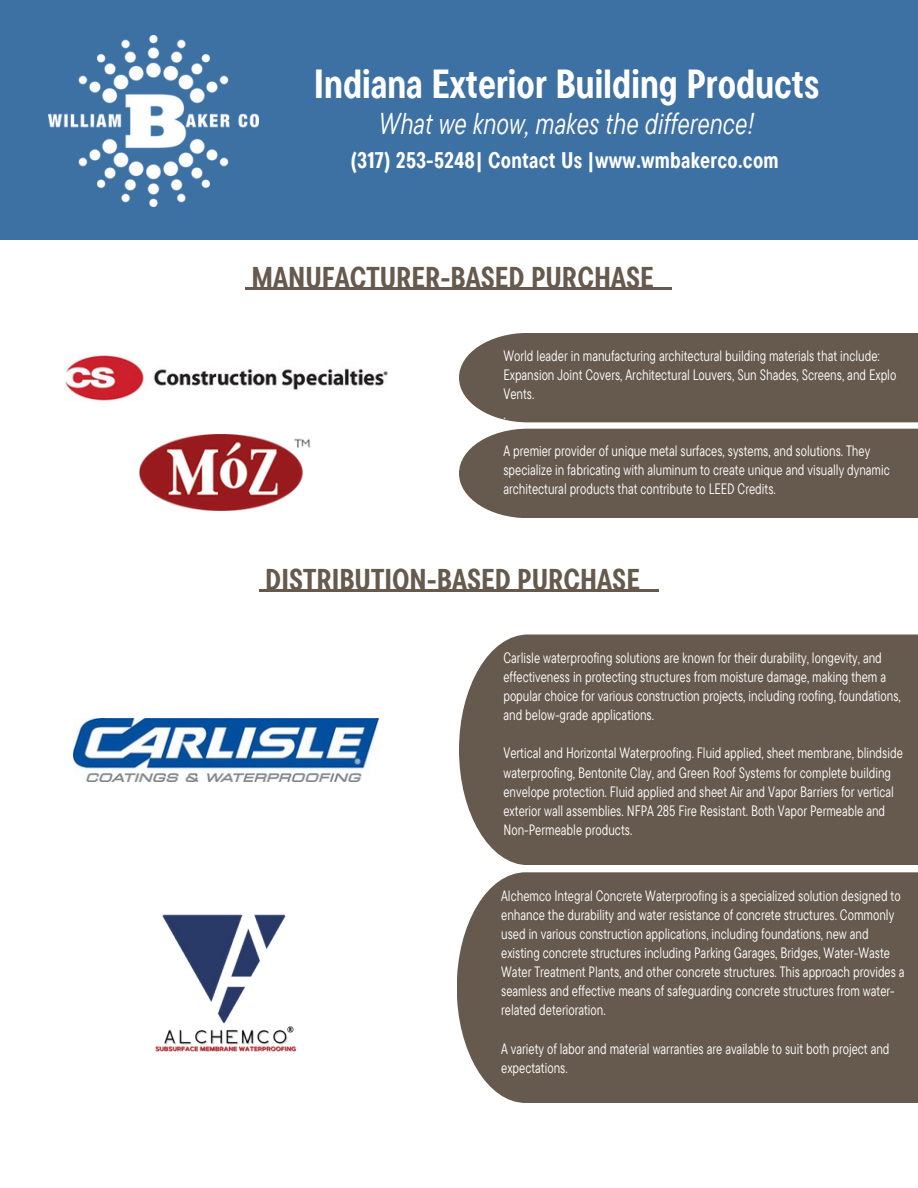
<style>
.page{position:relative;width:918px;height:1188px;background:#fff}
.page>*{position:absolute;margin:0;border:0;box-sizing:border-box;transform-origin:0 0}
.t1{font:700 40.5px "TT Commons Pro Cond";color:#fff}
.t2{font:700 30px "TT Commons Pro Cond";color:#66594d}
.t3{font:italic 30px "TT Commons Pro Cond";color:#fff}
.t4{font:700 22.5px "TT Commons Pro Cond";letter-spacing:.015em;color:#fff}
.t5{font:15px/19.2px "TT Commons Pro Cond";color:#fff}
</style>
<div class="page">
<div style="left:0;top:0;width:918px;height:239px;background:#3e71a3"></div>
<img style="left:48px;top:35px;width:211px;height:171px">
<img style="left:64px;top:355px;width:324px;height:46px">
<div style="left:459px;top:429px;width:459px;height:89px;background:#66594d"></div>
<div style="left:459px;top:333px;width:459px;height:89px;background:#66594d"></div>
<div style="left:459px;top:635px;width:459px;height:230px;background:#66594d"></div>
<img style="left:140px;top:435px;width:171px;height:75px">
<img style="left:155px;top:914px;width:141px;height:138px">
<img style="left:74px;top:719px;width:305px;height:63px">
<div style="left:457px;top:872px;width:461px;height:231px;background:#66594d"></div>
<svg style="left:259px;top:589px;width:13px;height:2px"></svg>
<hr style="left:272px;top:589px;width:374px;height:2px;background:#66594d">
<svg style="left:646px;top:589px;width:13px;height:2px"></svg>
<svg style="left:245px;top:287px;width:13px;height:3px"></svg>
<hr style="left:258px;top:287px;width:402px;height:3px;background:#66594d">
<svg style="left:660px;top:287px;width:12px;height:3px"></svg>
<p class="t1" style="left:314px;top:57px;width:507px">Indiana Exterior Building Products</p>
<p class="t3" style="left:379px;top:104px;width:377px">What we know, makes the difference!</p>
<p class="t4" style="left:351px;top:146px;width:429px">(317) 253-5248| Contact Us |www.wmbakerco.com</p>
<p class="t2" style="left:252px;top:258px;width:404px">MANUFACTURER-BASED PURCHASE</p>
<p class="t5" style="left:503px;top:346px;width:394px">World leader in manufacturing architectural building materials that include:<br>Expansion Joint Covers, Architectural Louvers, Sun Shades, Screens, and Explo<br>Vents.</p>
<p class="t5" style="left:503px;top:403px;width:4px">.</p>
<p class="t5" style="left:503px;top:441px;width:388px">A premier provider of unique metal surfaces, systems, and solutions. They specialize in fabricating with aluminum to create unique and visually dynamic architectural products that contribute to LEED Credits.</p>
<p class="t2" style="left:265px;top:560px;width:376px">DISTRIBUTION-BASED PURCHASE</p>
<p class="t5" style="left:503px;top:648px;width:399px">Carlisle waterproofing solutions are known for their durability, longevity, and effectiveness in protecting structures from moisture damage, making them a popular choice for various construction projects, including roofing, foundations, and below-grade applications.</p>
<p class="t5" style="left:503px;top:743px;width:401px">Vertical and Horizontal Waterproofing. Fluid applied, sheet membrane, blindside waterproofing, Bentonite Clay, and Green Roof Systems for complete building envelope protection. Fluid applied and sheet Air and Vapor Barriers for vertical exterior wall assemblies. NFPA 285 Fire Resistant. Both Vapor Permeable and Non-Permeable products.</p>
<p class="t5" style="left:501px;top:885px;width:401px">Alchemco Integral Concrete Waterproofing is a specialized solution designed to enhance the durability and water resistance of concrete structures. Commonly used in various construction applications, including foundations, new and</p>
<p class="t5" style="left:501px;top:943px;width:405px">existing concrete structures including Parking Garages, Bridges, Water-Waste Water Treatment Plants, and other concrete structures. This approach provides a seamless and effective means of safeguarding concrete structures from water&shy;related deterioration.</p>
<p class="t5" style="left:501px;top:1038px;width:390px">A variety of labor and material warranties are available to suit both project and expectations.</p>
</div>
